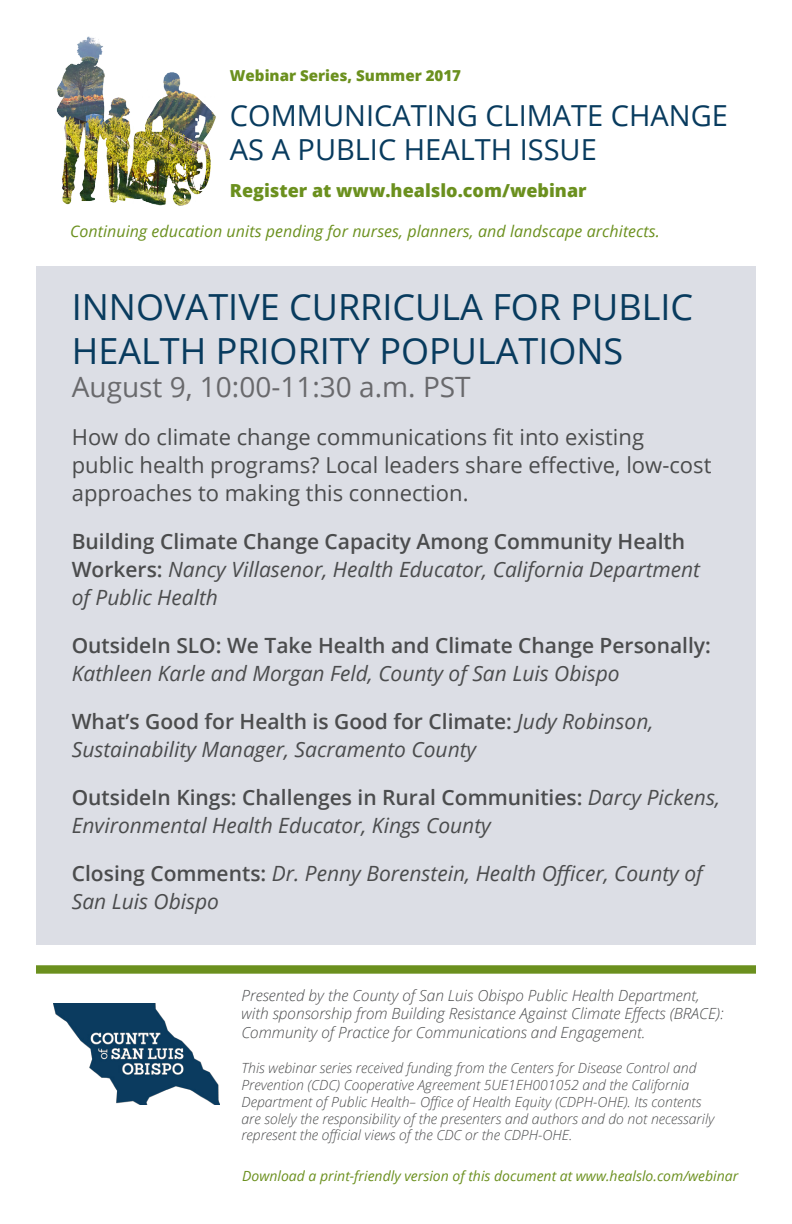
<style>
.page{position:relative;width:792px;height:1224px;background:#fff}
.page>*{position:absolute;margin:0;border:0;box-sizing:border-box;transform-origin:0 0}
.t1{font:36px/43.2px "Open Sans";color:#083b5e}
.t2{font:29px/34.8px "Open Sans";color:#083b5e}
.t3{font:28px "Open Sans";color:#69696c}
.t4{font:22px/28px "Open Sans";color:#4b4c4d}
.t5{font:italic 21px/28px "Open Sans";color:#4b4c4d}
.t6{font:600 21px "Open Sans";color:#4b4c4d}
.t7{font:800 18px "Open Sans";color:#6b901e}
.t8{font:italic 16px "Open Sans";letter-spacing:.005em;color:#6b901e}
.t9{font:italic 300 15.4px/18.4px "Open Sans";color:#4b4c4d}
.t10{font:800 15.2px "Open Sans";color:#6b901e}
.t11{font:italic 300 14px/16.8px "Open Sans";color:#4b4c4d}
.t12{font:italic 14px "Open Sans";color:#6b901e}
.s1{font-weight:600;font-style:normal}
</style>
<div class="page">
<div style="left:36px;top:965px;width:720px;height:9px;background:#6b901e"></div>
<img style="left:53px;top:1004px;width:166px;height:100px">
<div style="left:36px;top:266px;width:720px;height:679px;background:#dcdee5"></div>
<img style="left:56px;top:36px;width:160px;height:170px">
<p class="t10" style="left:230px;top:64px;width:233px">Webinar Series, Summer 2017</p>
<h2 class="t2" style="left:230px;top:97px;width:500px">COMMUNICATING CLIMATE CHANGE<br>AS A PUBLIC HEALTH ISSUE</h2>
<p class="t7" style="left:230px;top:176px;width:358px">Register at www.healslo.com/webinar</p>
<p class="t8" style="left:70px;top:220px;width:591px">Continuing education units pending for nurses, planners, and landscape architects.</p>
<h1 class="t1" style="left:72px;top:285px;width:623px">INNOVATIVE CURRICULA FOR PUBLIC<br>HEALTH PRIORITY POPULATIONS</h1>
<h3 class="t3" style="left:72px;top:368px;width:400px">August 9, 10:00-11:30 a.m. PST</h3>
<p class="t4" style="left:72px;top:423px;width:641px">How do climate change communications fit into existing public health programs? Local leaders share effective, low-cost approaches to making this connection.</p>
<p class="t5" style="left:72px;top:527px;width:630px"><span class="s1">Building Climate Change Capacity Among Community Health<br>Workers:</span> Nancy Villasenor, Health Educator, California Department of Public Health</p>
<p class="t6" style="left:72px;top:631px;width:641px">OutsideIn SLO: We Take Health and Climate Change Personally:</p>
<p class="t5" style="left:72px;top:659px;width:549px">Kathleen Karle and Morgan Feld, County of San Luis Obispo</p>
<p class="t5" style="left:72px;top:707px;width:583px"><span class="s1">What’s Good for Health is Good for Climate:</span> Judy Robinson,<br>Sustainability Manager, Sacramento County</p>
<p class="t5" style="left:72px;top:783px;width:650px"><span class="s1">OutsideIn Kings: Challenges in Rural Communities:</span> Darcy Pickens,<br>Environmental Health Educator, Kings County</p>
<p class="t5" style="left:72px;top:859px;width:633px"><span class="s1">Closing Comments:</span> Dr. Penny Borenstein, Health Officer, County of<br>San Luis Obispo</p>
<p class="t9" style="left:241px;top:986px;width:484px">Presented by the County of San Luis Obispo Public Health Department, with sponsorship from Building Resistance Against Climate Effects (BRACE):<br>Community of Practice for Communications and Engagement.</p>
<p class="t11" style="left:241px;top:1059px;width:475px">This webinar series received funding from the Centers for Disease Control and Prevention (CDC) Cooperative Agreement 5UE1EH001052 and the California Department of Public Health– Office of Health Equity (CDPH-OHE). Its contents are solely the responsibility of the presenters and authors and do not necessarily represent the official views of the CDC or the CDPH-OHE.</p>
<p class="t12" style="left:242px;top:1166px;width:498px">Download a print-friendly version of this document at www.healslo.com/webinar</p>
</div>
